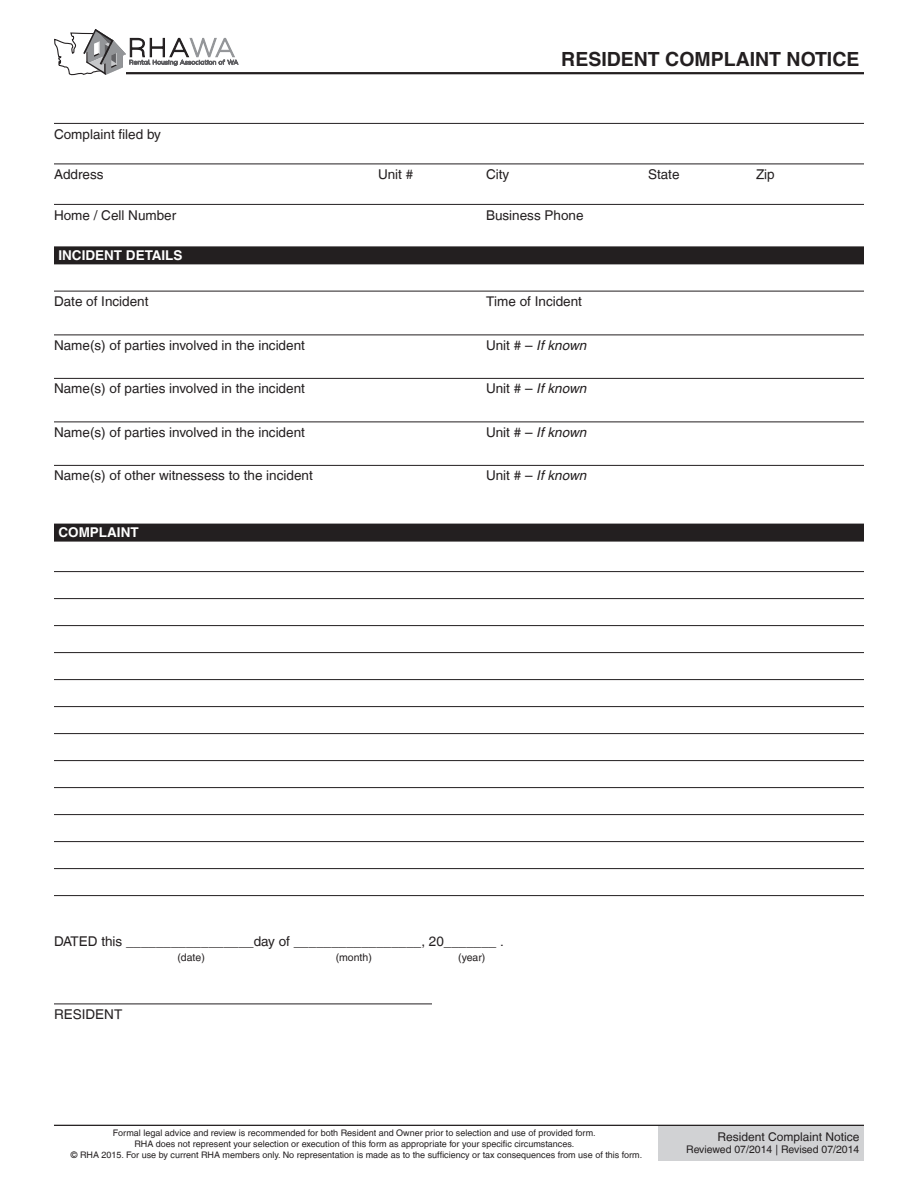
<style>
.page{position:relative;width:918px;height:1188px;background:#fff}
.page>*{position:absolute;margin:0;border:0;box-sizing:border-box;transform-origin:0 0}
.t1{font:700 19.5px "Helvetica LT";color:#231f20}
.t2{font:13.5px "Helvetica LT";color:#231f20}
.t3{font:italic 13.5px "Helvetica LT";color:#231f20}
.t4{font:700 13.5px "Helvetica LT";color:#fff}
.t5{font:12px "Helvetica LT";color:#231f20}
.t6{font:10.5px "Helvetica LT";color:#231f20}
.t7{font:9px/10.8px "Helvetica LT";color:#231f20;text-align:center}
.s1{font-style:normal}
</style>
<div class="page">
<svg style="left:54px;top:29px;width:184px;height:46px"></svg>
<hr style="left:126px;top:72px;width:738px;height:2px;background:#231f20">
<div style="left:659px;top:1125px;width:205px;height:36px;background:#d1d2d4"></div>
<hr style="left:54px;top:1125px;width:810px;height:1px;background:#231f20">
<hr style="left:54px;top:123px;width:810px;height:1px;background:#231f20">
<hr style="left:54px;top:164px;width:810px;height:1px;background:#231f20">
<hr style="left:54px;top:204px;width:810px;height:1px;background:#231f20">
<div style="left:54px;top:246px;width:810px;height:18px;background:#231f20"></div>
<hr style="left:54px;top:291px;width:810px;height:1px;background:#231f20">
<hr style="left:54px;top:335px;width:810px;height:1px;background:#231f20">
<hr style="left:54px;top:378px;width:810px;height:1px;background:#231f20">
<hr style="left:54px;top:422px;width:810px;height:1px;background:#231f20">
<hr style="left:54px;top:465px;width:810px;height:1px;background:#231f20">
<div style="left:54px;top:524px;width:810px;height:18px;background:#231f20"></div>
<hr style="left:54px;top:571px;width:810px;height:1px;background:#231f20">
<hr style="left:54px;top:598px;width:810px;height:1px;background:#231f20">
<hr style="left:54px;top:625px;width:810px;height:1px;background:#231f20">
<hr style="left:54px;top:652px;width:810px;height:1px;background:#231f20">
<hr style="left:54px;top:679px;width:810px;height:1px;background:#231f20">
<hr style="left:54px;top:706px;width:810px;height:1px;background:#231f20">
<hr style="left:54px;top:733px;width:810px;height:1px;background:#231f20">
<hr style="left:54px;top:760px;width:810px;height:1px;background:#231f20">
<hr style="left:54px;top:787px;width:810px;height:1px;background:#231f20">
<hr style="left:54px;top:814px;width:810px;height:1px;background:#231f20">
<hr style="left:54px;top:841px;width:810px;height:1px;background:#231f20">
<hr style="left:54px;top:868px;width:810px;height:1px;background:#231f20">
<hr style="left:54px;top:895px;width:810px;height:1px;background:#231f20">
<hr style="left:54px;top:1004px;width:378px;height:1px;background:#231f20">
<h1 class="t1" style="left:561px;top:47px;width:300px">RESIDENT COMPLAINT NOTICE</h1>
<p class="t2" style="left:54px;top:126px;width:109px">Complaint filed by</p>
<p class="t2" style="left:54px;top:167px;width:51px">Address</p>
<p class="t2" style="left:378px;top:167px;width:37px">Unit #</p>
<p class="t2" style="left:486px;top:167px;width:25px">City</p>
<p class="t2" style="left:648px;top:167px;width:33px">State</p>
<p class="t2" style="left:756px;top:167px;width:20px">Zip</p>
<p class="t2" style="left:54px;top:207px;width:124px">Home / Cell Number</p>
<p class="t2" style="left:486px;top:207px;width:99px">Business Phone</p>
<p class="t4" style="left:58px;top:247px;width:126px">INCIDENT DETAILS</p>
<p class="t2" style="left:54px;top:294px;width:96px">Date of Incident</p>
<p class="t2" style="left:486px;top:294px;width:98px">Time of Incident</p>
<p class="t2" style="left:54px;top:337px;width:252px">Name(s) of parties involved in the incident</p>
<p class="t3" style="left:486px;top:337px;width:102px"><span class="s1">Unit # –</span> If known</p>
<p class="t2" style="left:54px;top:381px;width:252px">Name(s) of parties involved in the incident</p>
<p class="t3" style="left:486px;top:381px;width:102px"><span class="s1">Unit # –</span> If known</p>
<p class="t2" style="left:54px;top:424px;width:252px">Name(s) of parties involved in the incident</p>
<p class="t3" style="left:486px;top:424px;width:102px"><span class="s1">Unit # –</span> If known</p>
<p class="t2" style="left:54px;top:468px;width:260px">Name(s) of other witnessess to the incident</p>
<p class="t3" style="left:486px;top:468px;width:102px"><span class="s1">Unit # –</span> If known</p>
<p class="t4" style="left:58px;top:524px;width:82px">COMPLAINT</p>
<p class="t2" style="left:54px;top:934px;width:451px">DATED this _________________day of _________________, 20_______ .</p>
<p class="t6" style="left:177px;top:951px;width:29px">(date)</p>
<p class="t6" style="left:336px;top:951px;width:38px">(month)</p>
<p class="t6" style="left:458px;top:951px;width:29px">(year)</p>
<p class="t2" style="left:54px;top:1007px;width:70px">RESIDENT</p>
<p class="t7" style="left:71px;top:1128px;width:573px">Formal legal advice and review is recommended for both Resident and Owner prior to selection and use of provided form.<br>RHA does not represent your selection or execution of this form as appropriate for your specific circumstances.<br>© RHA 2015. For use by current RHA members only. No representation is made as to the sufficiency or tax consequences from use of this form.</p>
<p class="t5" style="left:717px;top:1130px;width:144px">Resident Complaint Notice</p>
<p class="t6" style="left:686px;top:1144px;width:175px">Reviewed 07/2014 | Revised 07/2014</p>
</div>
